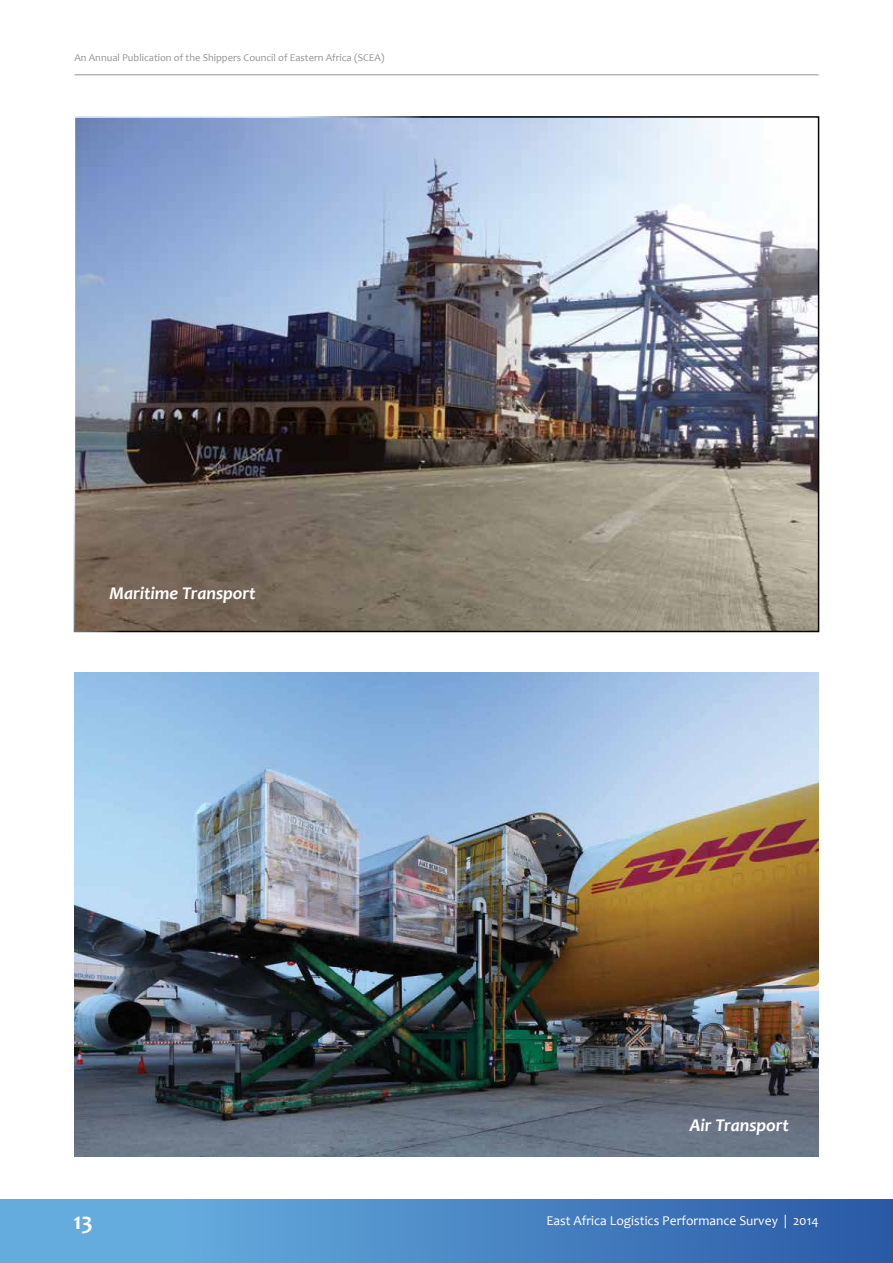
<style>
.page{position:relative;width:893px;height:1263px;background:#fff}
.page>*{position:absolute;margin:0;border:0;box-sizing:border-box;transform-origin:0 0}
.t1{font:700 24px "Candara";color:#fff}
.t2{font:italic 700 18px "Candara";color:#fff}
.t3{font:13.5px "Candara";color:#fff}
.t4{font:10.5px "Candara";color:#939598}
</style>
<div class="page">
<img style="left:0;top:1199px;width:893px;height:64px">
<hr style="left:74px;top:74px;width:745px;height:1px;background:#939598">
<img style="left:77px;top:119px;width:739px;height:510px">
<img style="left:74px;top:673px;width:745px;height:484px">
<p class="t4" style="left:74px;top:51px;width:312px">An Annual Publication of the Shippers Council of Eastern Africa (SCEA)</p>
<h2 class="t2" style="left:109px;top:582px;width:148px">Maritime Transport</h2>
<h1 class="t1" style="left:73px;top:1206px;width:21px">13</h1>
<h2 class="t2" style="left:690px;top:1114px;width:101px">Air Transport</h2>
<p class="t3" style="left:546px;top:1212px;width:274px">East Africa Logistics Performance Survey | 2014</p>
</div>
